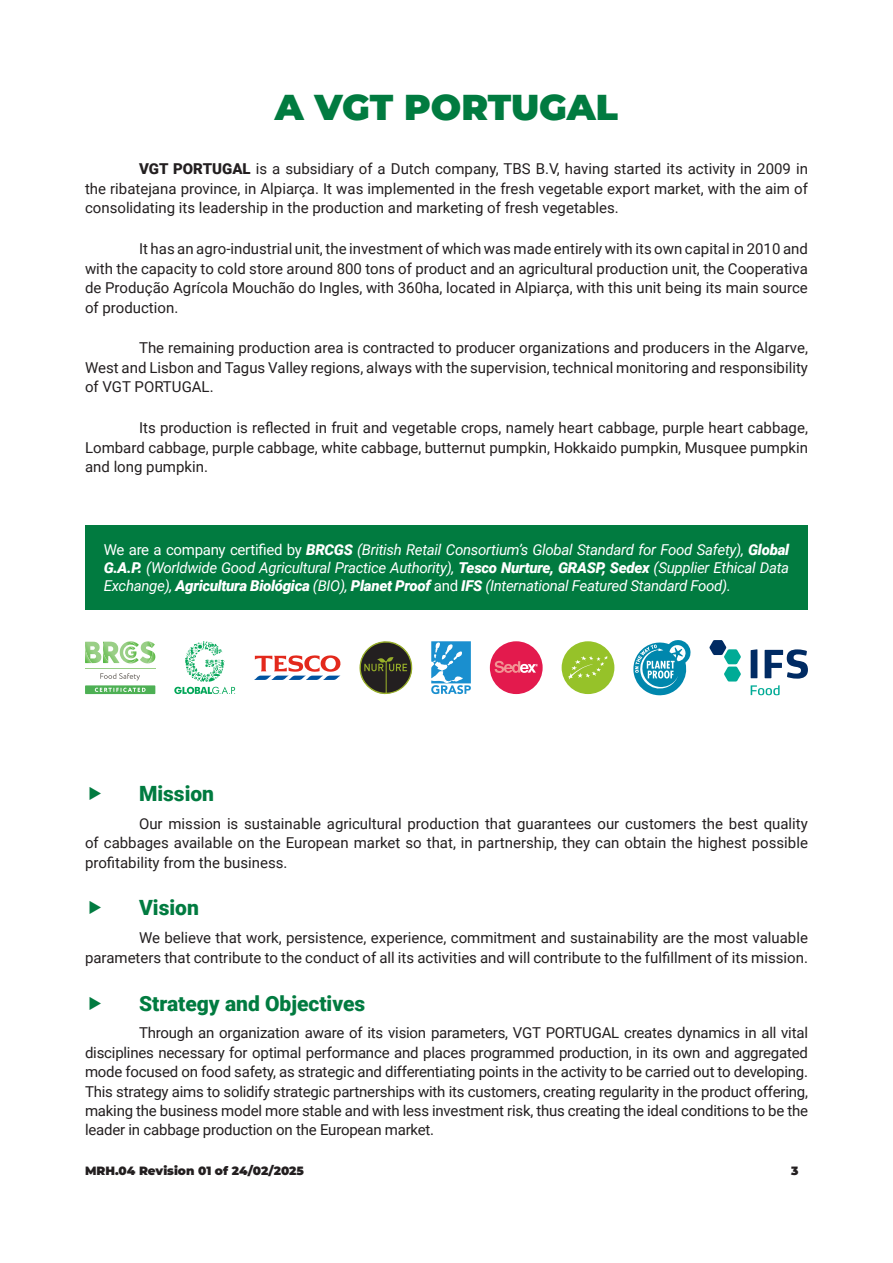
<style>
.page{position:relative;width:893px;height:1263px;background:#fff}
.page>*{position:absolute;margin:0;border:0;box-sizing:border-box;transform-origin:0 0}
.t1{font:900 36px "Montserrat";color:#017b40}
.t2{font:900 21px "Roboto";color:#017b40}
.t3{font:15px/19.5px "Roboto";color:#231f20;text-align:justify}
.t4{font:italic 15px/18px "Roboto";letter-spacing:-.02em;color:#fff;text-align:justify}
.t5{font:900 12px "Montserrat";color:#231f20}
.s1{font-weight:900}
.s2{font-style:normal}
</style>
<div class="page">
<div style="left:85px;top:525px;width:723px;height:85px;background:#017b40"></div>
<svg style="left:85px;top:673px;width:70px;height:21px"></svg>
<hr style="left:85px;top:668px;width:70px;height:1px;background:#9acf87">
<svg style="left:85px;top:641px;width:70px;height:22px"></svg>
<svg style="left:174px;top:641px;width:61px;height:53px"></svg>
<svg style="left:254px;top:655px;width:87px;height:25px"></svg>
<svg style="left:359px;top:641px;width:54px;height:53px"></svg>
<div style="left:490px;top:641px;width:53px;height:53px;background:#e31a4d;border-radius:50%"></div>
<svg style="left:495px;top:661px;width:43px;height:12px"></svg>
<svg style="left:431px;top:641px;width:40px;height:53px"></svg>
<div style="left:562px;top:641px;width:52px;height:53px;background:#96c229;border-radius:50%"></div>
<svg style="left:568px;top:656px;width:40px;height:23px"></svg>
<svg style="left:633px;top:640px;width:58px;height:55px"></svg>
<svg style="left:751px;top:649px;width:57px;height:30px"></svg>
<svg style="left:709px;top:640px;width:32px;height:41px"></svg>
<svg style="left:751px;top:685px;width:29px;height:10px"></svg>
<p class="t1" style="left:275px;top:80px;width:345px">A VGT PORTUGAL</p>
<p class="t3" style="left:85px;top:159px;width:724px;text-indent:54px"><span class="s1">VGT PORTUGAL</span> is a subsidiary of a Dutch company, TBS B.V, having started its activity in 2009 in the ribatejana province, in Alpiarça. It was implemented in the fresh vegetable export market, with the aim of consolidating its leadership in the production and marketing of fresh vegetables.</p>
<p class="t3" style="left:85px;top:238px;width:724px;text-indent:54px">It has an agro-industrial unit, the investment of which was made entirely with its own capital in 2010 and with the capacity to cold store around 800 tons of product and an agricultural production unit, the Cooperativa de Produção Agrícola Mouchão do Ingles, with 360ha, located in Alpiarça, with this unit being its main source of production.</p>
<p class="t3" style="left:85px;top:338px;width:724px;text-indent:54px">The remaining production area is contracted to producer organizations and producers in the Algarve, West and Lisbon and Tagus Valley regions, always with the supervision, technical monitoring and responsibility of VGT PORTUGAL.</p>
<p class="t3" style="left:85px;top:417px;width:724px;text-indent:54px">Its production is reflected in fruit and vegetable crops, namely heart cabbage, purple heart cabbage, Lombard cabbage, purple cabbage, white cabbage, butternut pumpkin, Hokkaido pumpkin, Musquee pumpkin and long pumpkin.</p>
<p class="t4" style="left:104px;top:540px;width:687px"><span class="s2">We are a company certified by</span> <span class="s1">BRCGS</span> (British Retail Consortium’s Global Standard for Food Safety), <span class="s1">Global G.A.P.</span> (Worldwide Good Agricultural Practice Authority), <span class="s1">Tesco Nurture, GRASP, Sedex</span> (Supplier Ethical Data Exchange), <span class="s1">Agricultura Biológica</span> (BIO), <span class="s1">Planet Proof</span> <span class="s2">and</span> <span class="s1">IFS</span> (International Featured Standard Food).</p>
<p class="t2" style="left:139px;top:779px;width:77px">Mission</p>
<p class="t3" style="left:85px;top:813px;width:724px;text-indent:54px">Our mission is sustainable agricultural production that guarantees our customers the best quality of cabbages available on the European market so that, in partnership, they can obtain the highest possible profitability from the business.</p>
<p class="t2" style="left:139px;top:893px;width:61px">Vision</p>
<p class="t3" style="left:85px;top:928px;width:724px;text-align:right">We believe that work, persistence, experience, commitment and sustainability are the most valuable parameters that contribute to the conduct of all its activities and will contribute to the fulfillment of its mission.</p>
<p class="t2" style="left:139px;top:988px;width:228px">Strategy and Objectives</p>
<p class="t3" style="left:85px;top:1023px;width:725px;text-indent:54px">Through an organization aware of its vision parameters, VGT PORTUGAL creates dynamics in all vital disciplines necessary for optimal performance and places programmed production, in its own and aggregated mode focused on food safety, as strategic and differentiating points in the activity to be carried out to developing.<br>This strategy aims to solidify strategic partnerships with its customers, creating regularity in the product offering, making the business model more stable and with less investment risk, thus creating the ideal conditions to be the leader in cabbage production on the European market.</p>
<p class="t5" style="left:85px;top:1162px;width:220px">MRH.04 Revision 01 of 24/02/2025</p>
<p class="t5" style="left:791px;top:1162px;width:9px">3</p>
</div>
